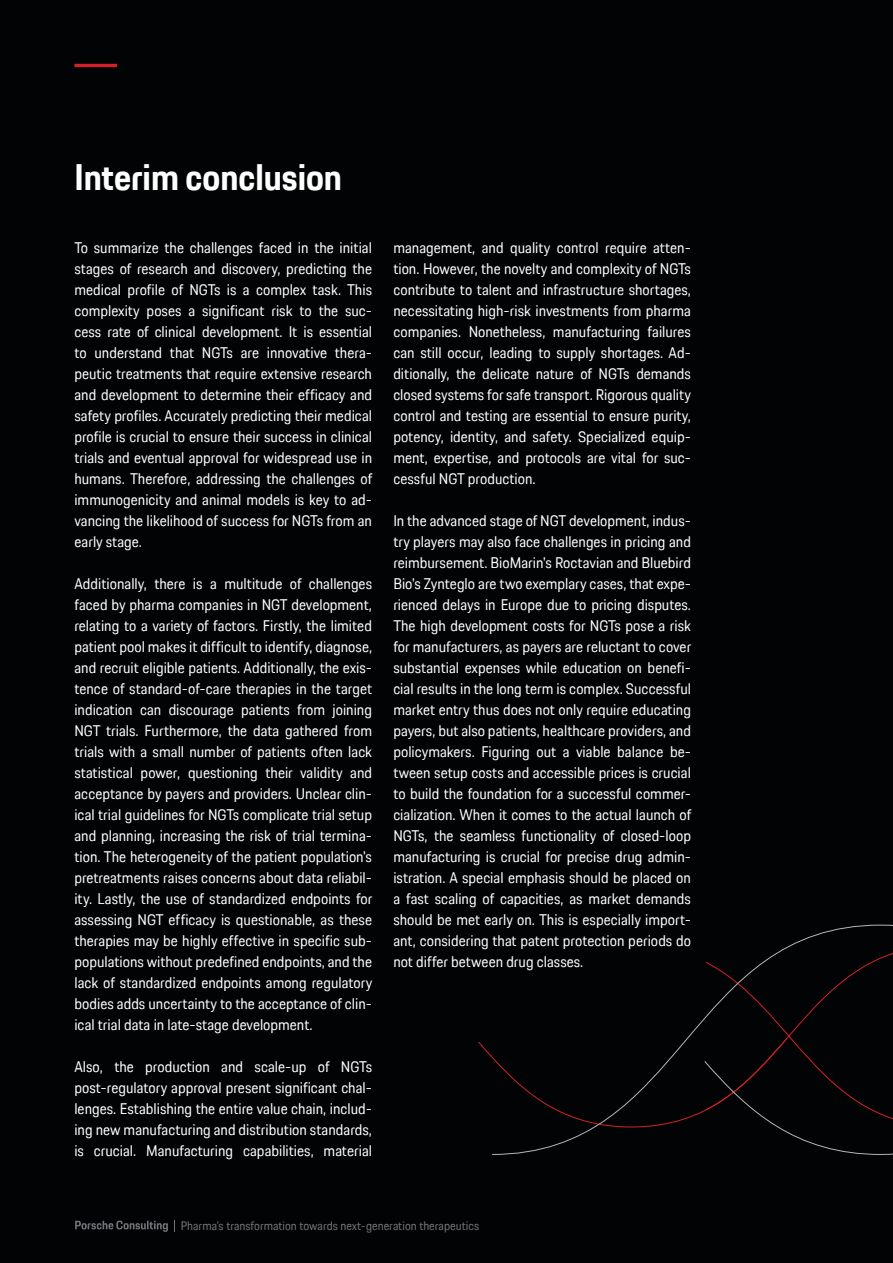
<style>
.page{position:relative;width:893px;height:1263px;background:#020304}
.page>*{position:absolute;margin:0;border:0;box-sizing:border-box;transform-origin:0 0}
.Headline___24pt___bo{font:700 36px "Porsche Next TT";color:#fff}
.Fliesstext___10pt{font:15px/21px "Porsche Next TT";color:#fff;text-align:justify}
.Register_PCO{font:12px "Porsche Next TT";color:#747379}
</style>
<div class="page">
<hr style="left:74px;top:64px;width:43px;height:3px;background:#d62027">
<svg style="left:492px;top:925px;width:401px;height:230px"></svg>
<svg style="left:75px;top:1220px;width:93px;height:12px"></svg>
<svg style="left:174px;top:1220px;width:1px;height:12px"></svg>
<p class="Headline___24pt___bo" style="left:74px;top:153px;width:269px">Interim conclusion</p>
<p class="Fliesstext___10pt" style="left:74px;top:237px;width:299px">To summarize the challenges faced in the initial stages of research and discovery, predicting the medical profile of NGTs is a complex task. This complexity poses a significant risk to the suc&shy;cess rate of clinical development. It is essential to understand that NGTs are innovative thera&shy;peutic treatments that require extensive research and development to determine their efficacy and safety profiles. Accurately predicting their medical profile is crucial to ensure their success in clinical trials and eventual approval for widespread use in humans. Therefore, addressing the challenges of immunogenicity and animal models is key to ad&shy;vancing the likelihood of success for NGTs from an early stage.</p>
<p class="Fliesstext___10pt" style="left:74px;top:573px;width:299px">Additionally, there is a multitude of challenges faced by pharma companies in NGT development, relating to a variety of factors. Firstly, the limited patient pool makes it difficult to identify, diagnose, and recruit eligible patients. Additionally, the exis&shy;tence of standard-of-care therapies in the target indication can discourage patients from joining NGT trials. Furthermore, the data gathered from trials with a small number of patients often lack statistical power, questioning their validity and acceptance by payers and providers. Unclear clin&shy;ical trial guidelines for NGTs complicate trial setup and planning, increasing the risk of trial termina&shy;tion. The heterogeneity of the patient population's pretreatments raises concerns about data reliabil&shy;ity. Lastly, the use of standardized endpoints for assessing NGT efficacy is questionable, as these therapies may be highly effective in specific sub&shy;populations without predefined endpoints, and the lack of standardized endpoints among regulatory bodies adds uncertainty to the acceptance of clin&shy;ical trial data in late-stage development.</p>
<p class="Fliesstext___10pt" style="left:74px;top:1056px;width:299px">Also, the production and scale-up of NGTs post-regulatory approval present significant chal&shy;lenges. Establishing the entire value chain, includ&shy;ing new manufacturing and distribution standards, is crucial. Manufacturing capabilities, material</p>
<p class="Fliesstext___10pt" style="left:393px;top:237px;width:299px">management, and quality control require atten&shy;tion. However, the novelty and complexity of NGTs contribute to talent and infrastructure shortages, necessitating high-risk investments from pharma companies. Nonetheless, manufacturing failures can still occur, leading to supply shortages. Ad&shy;ditionally, the delicate nature of NGTs demands closed systems for safe transport. Rigorous quality control and testing are essential to ensure purity, potency, identity, and safety. Specialized equip&shy;ment, expertise, and protocols are vital for suc&shy;cessful NGT production.</p>
<p class="Fliesstext___10pt" style="left:393px;top:510px;width:299px">In the advanced stage of NGT development, indus&shy;try players may also face challenges in pricing and reimbursement. BioMarin's Roctavian and Bluebird Bio's Zynteglo are two exemplary cases, that expe&shy;rienced delays in Europe due to pricing disputes.<br>The high development costs for NGTs pose a risk for manufacturers, as payers are reluctant to cover substantial expenses while education on benefi&shy;cial results in the long term is complex. Successful market entry thus does not only require educating payers, but also patients, healthcare providers, and policymakers. Figuring out a viable balance be&shy;tween setup costs and accessible prices is crucial to build the foundation for a successful commer&shy;cialization. When it comes to the actual launch of NGTs, the seamless functionality of closed-loop manufacturing is crucial for precise drug admin&shy;istration. A special emphasis should be placed on a fast scaling of capacities, as market demands should be met early on. This is especially import&shy;ant, considering that patent protection periods do not differ between drug classes.</p>
<p class="Register_PCO" style="left:181px;top:1217px;width:300px">Pharma’s transformation towards next-generation therapeutics</p>
</div>
